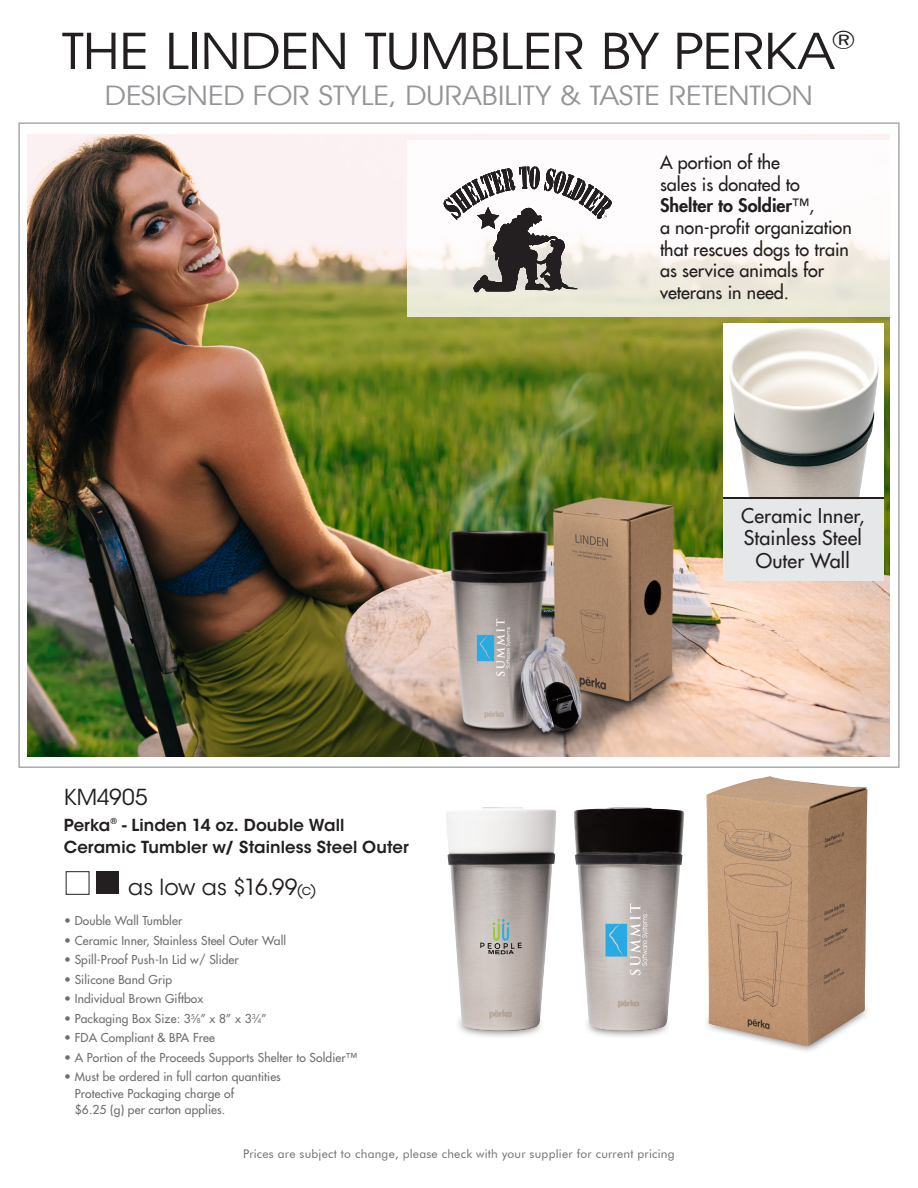
<style>
.page{position:relative;width:918px;height:1188px;background:#fff}
.page>*{position:absolute;margin:0;border:0;box-sizing:border-box;transform-origin:0 0}
.t1{font:51px "Avant Guard Regular SWFTE";letter-spacing:-.005em;color:#231f20;scale:1.17 1}
.t2{font:27px "Avant Guard Regular SWFTE";letter-spacing:-.005em;color:#939598;scale:1.17 1}
.t3{font:22.05px "ITC Avant Garde Std";color:#231f20}
.t4{font:21.9px "ITC Avant Garde Std";color:#231f20}
.t5{font:500 19.8px/22.5px "Futura Std";letter-spacing:.01em;color:#231f20;text-align:center}
.t6{font:18px/21.6px "Futura LT";color:#231f20}
.t7{font:600 16.5px/22.5px "ITC Avant Garde Std";letter-spacing:.005em;color:#231f20}
.t8{font:500 12px "Futura Std";letter-spacing:.01em;color:#6c6d70}
.t9{font:12px "Futura BT";letter-spacing:.02em;color:#6c6d70}
.s1{font-weight:800}
.s2{font-size:15px}
.s3{font-size:6.6px}
</style>
<div class="page">
<div style="left:66px;top:871px;width:23px;height:24px;border:1px solid #231f20"></div>
<div style="left:96px;top:872px;width:23px;height:22px;background:#231f20"></div>
<img style="left:27px;top:134px;width:863px;height:623px">
<svg style="left:407px;top:140px;width:483px;height:177px"></svg>
<svg style="left:442px;top:166px;width:170px;height:126px"></svg>
<div style="left:584px;top:1013px;width:88px;height:26px;background:#231f20;opacity:.75"></div>
<div style="left:702px;top:1002px;width:169px;height:51px;background:#231f20;opacity:.75"></div>
<div style="left:455px;top:1013px;width:90px;height:26px;background:#231f20;opacity:.75"></div>
<img style="left:574px;top:807px;width:110px;height:224px">
<img style="left:706px;top:776px;width:162px;height:270px">
<div style="left:724px;top:499px;width:160px;height:81px;background:#e6e7e9"></div>
<div style="left:724px;top:323px;width:160px;height:176px;background:#fff"></div>
<img style="left:729px;top:328px;width:151px;height:170px">
<hr style="left:724px;top:498px;width:160px;height:1px;background:#231f20">
<img style="left:446px;top:807px;width:110px;height:224px">
<p class="t1" style="left:62px;top:20px;width:680px">THE LINDEN TUMBLER BY PERKA<sup>®</sup></p>
<p class="t2" style="left:105px;top:79px;width:607px">DESIGNED FOR STYLE, DURABILITY &amp; TASTE RETENTION</p>
<p class="t6" style="left:660px;top:152px;width:193px">A portion of the<br>sales is donated to<br><span class="s1">Shelter to Soldier</span>™,<br>a non-profit organization that rescues dogs to train as service animals for veterans in need.</p>
<p class="t5" style="left:741px;top:504px;width:125px">Ceramic Inner,<br>Stainless Steel<br>Outer Wall</p>
<p class="t4" style="left:64px;top:784px;width:85px">KM4905</p>
<p class="t7" style="left:64px;top:813px;width:347px">Perka<sup>®</sup> - Linden 14 oz. Double Wall<br>Ceramic Tumbler w/ Stainless Steel Outer</p>
<p class="t3" style="left:128px;top:873px;width:190px">as low as $16.99<span class="s2">(c)</span></p>
<p class="t8" style="left:64px;top:914px;width:120px">• Double Wall Tumbler</p>
<p class="t8" style="left:64px;top:933px;width:224px">• Ceramic Inner, Stainless Steel Outer Wall</p>
<p class="t8" style="left:64px;top:953px;width:176px">• Spill-Proof Push-In Lid w/ Slider</p>
<p class="t8" style="left:64px;top:972px;width:110px">• Silicone Band Grip</p>
<p class="t8" style="left:64px;top:991px;width:141px">• Individual Brown Giftbox</p>
<p class="t8" style="left:64px;top:1011px;width:204px">• Packaging Box Size: 3<sup>5</sup>⁄<span class="s3">8</span>” x 8” x 3<sup>3</sup>⁄<span class="s3">4</span>”</p>
<p class="t8" style="left:64px;top:1030px;width:152px">• FDA Compliant &amp; BPA Free</p>
<p class="t8" style="left:64px;top:1050px;width:295px">• A Portion of the Proceeds Supports Shelter to Soldier™</p>
<p class="t8" style="left:64px;top:1069px;width:218px">• Must be ordered in full carton quantities</p>
<p class="t8" style="left:75px;top:1086px;width:161px">Protective Packaging charge of</p>
<p class="t8" style="left:75px;top:1102px;width:152px">$6.25 (g) per carton applies.</p>
<p class="t9" style="left:243px;top:1147px;width:433px">Prices are subject to change, please check with your supplier for current pricing</p>
</div>
